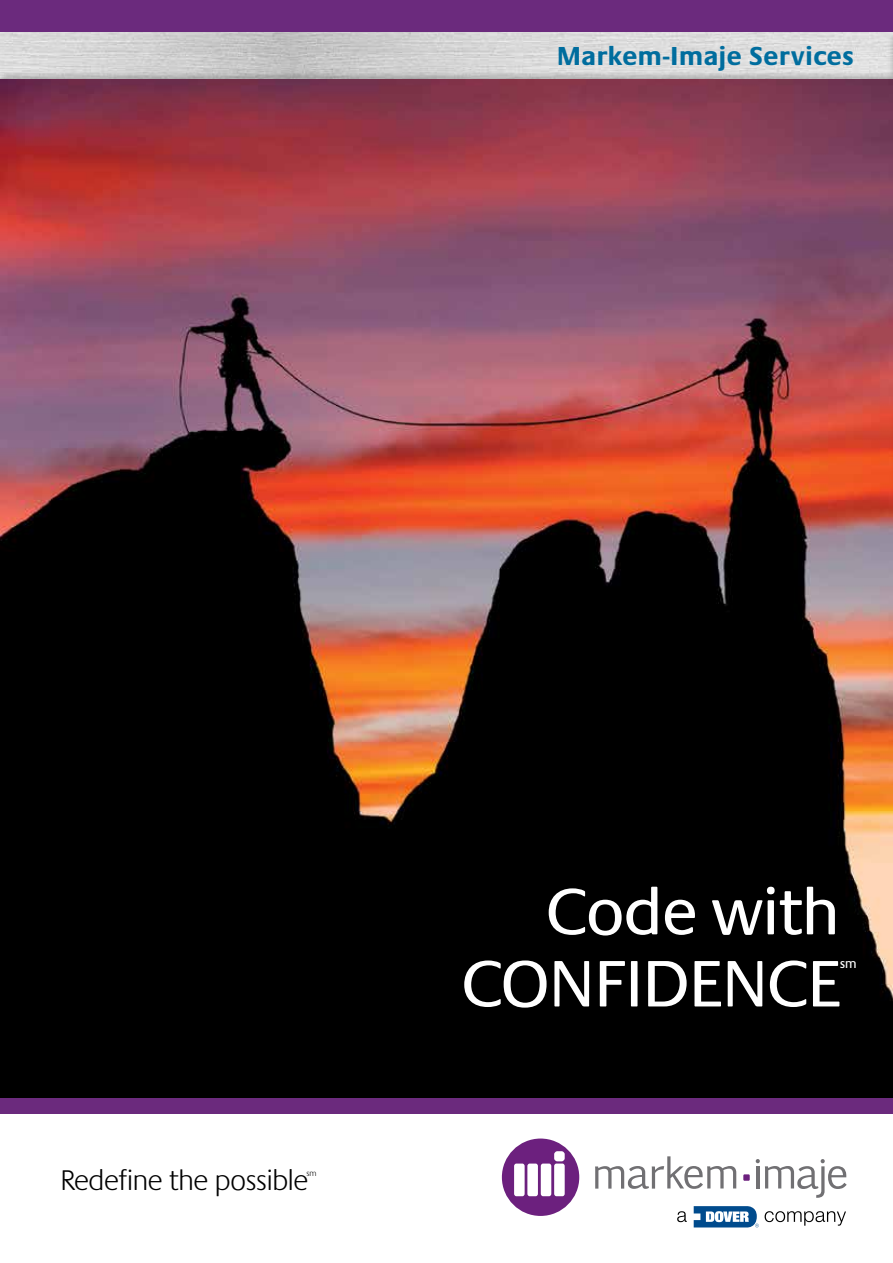
<style>
.page{position:relative;width:893px;height:1263px;background:#fff}
.page>*{position:absolute;margin:0;border:0;box-sizing:border-box;transform-origin:0 0}
.t1{font:68.1px/72.2px "Praxis";letter-spacing:-.03em;color:#fff;text-align:right}
.t2{font:300 29.55px "Praxis";letter-spacing:-.01em;color:#000}
.t3{font:700 27px "Praxis";letter-spacing:.01em;color:#006d9e}
.t4{font:13.65px "Praxis";color:#fff}
.t5{font:300 8.55px "Praxis";color:#000}
</style>
<div class="page">
<img style="left:1px;top:79px;width:892px;height:1020px">
<div style="left:0;top:1099px;width:893px;height:15px;background:#6b2a7d"></div>
<div style="left:0;top:0;width:893px;height:52px;background:#6b2a7d"></div>
<div style="left:0;top:30px;width:893px;height:49px;background:#000;opacity:.7"></div>
<svg style="left:595px;top:1156px;width:141px;height:33px"></svg>
<svg style="left:756px;top:1159px;width:91px;height:39px"></svg>
<div style="left:743px;top:1174px;width:7px;height:7px;background:#6c207e"></div>
<svg style="left:502px;top:1138px;width:77px;height:78px"></svg>
<svg style="left:677px;top:1211px;width:10px;height:11px"></svg>
<svg style="left:765px;top:1211px;width:81px;height:15px"></svg>
<svg style="left:694px;top:1206px;width:65px;height:21px"></svg>
<div style="left:462px;top:884px;width:406px;height:136px;background:#000"></div>
<p class="t3" style="left:557px;top:41px;width:299px">Markem-Imaje Services</p>
<p class="t2" style="left:61px;top:1164px;width:249px">Redefine the possible</p>
<p class="t5" style="left:307px;top:1169px;width:12px">sm</p>
<h1 class="t1" style="left:461px;top:877px;width:383px">Code with<br>CONFIDENCE</h1>
<p class="t4" style="left:840px;top:956px;width:19px">sm</p>
</div>
